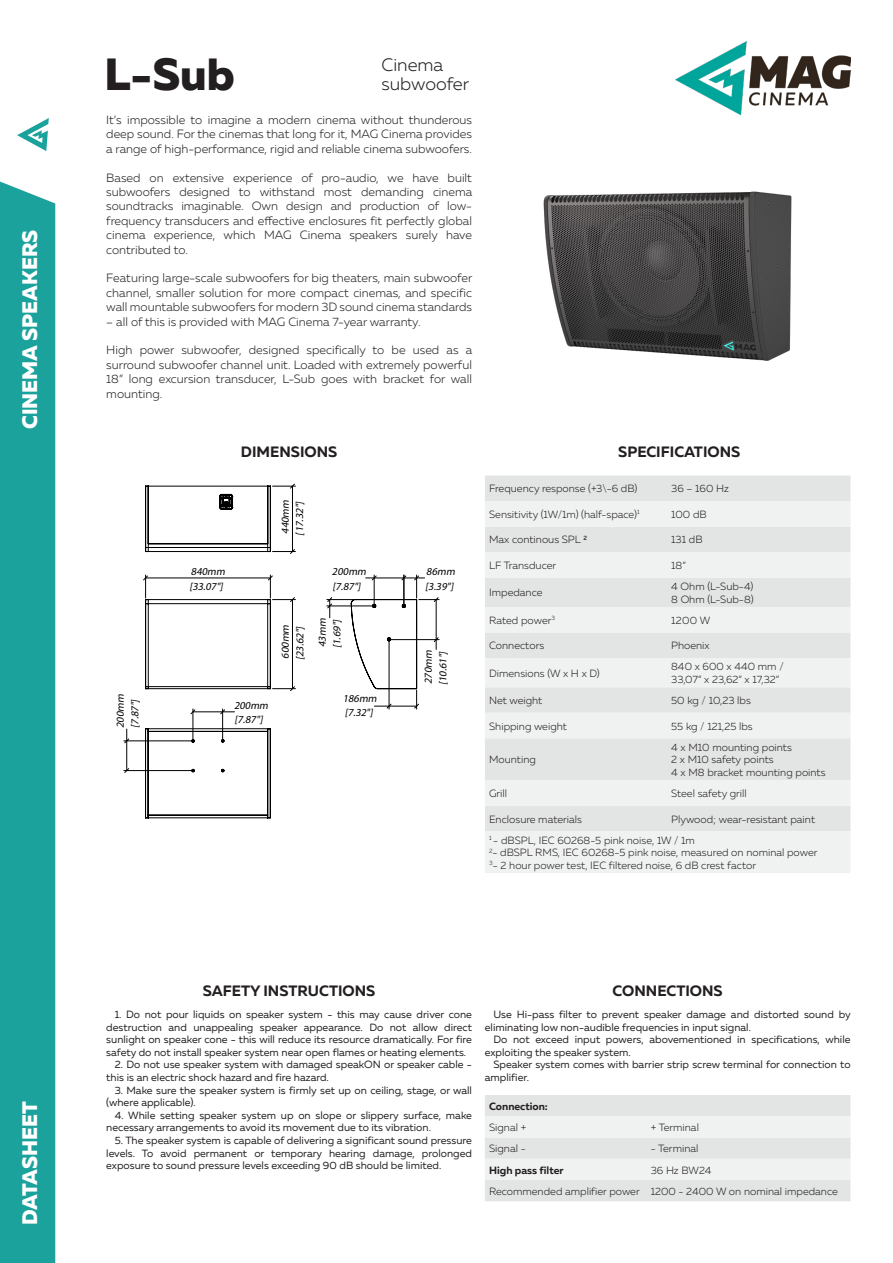
<style>
.page{position:relative;width:893px;height:1263px;background:#fff}
.page>*{position:absolute;margin:0;border:0;box-sizing:border-box;transform-origin:0 0}
.t1{font:800 45px "Muller";color:#231f20}
.t2{font:800 21px "Muller";color:#fff}
.t3{font:300 18px "Muller";color:#231f20}
.t4{font:700 15px "Muller";color:#231f20}
.t5{font:300 12px/14.4px "Muller";color:#231f20;text-align:justify}
.t6{font:italic 10.65px/14.5px "Myriad Pro";color:#000}
.t7{font:10.5px/12.6px "Muller";color:#231f20}
.table_main{font:300 10.5px/12.6px "Muller";color:#231f20}
.t8{font:700 10.5px "Muller";color:#231f20}
</style>
<div class="page">
<div style="left:0;top:181px;width:55px;height:1082px;background:#1ca29c"></div>
<svg style="left:17px;top:118px;width:32px;height:33px"></svg>
<img style="left:675px;top:41px;width:175px;height:74px">
<img style="left:543px;top:191px;width:249px;height:170px">
<hr style="left:146px;top:578px;width:124px;height:1px;background:#000">
<hr style="left:292px;top:600px;width:1px;height:89px;background:#000">
<hr style="left:148px;top:604px;width:1px;height:83px;background:#000">
<hr style="left:267px;top:604px;width:1px;height:83px;background:#000">
<hr style="left:146px;top:603px;width:124px;height:1px;background:#000">
<hr style="left:146px;top:599px;width:124px;height:1px;background:#000">
<hr style="left:146px;top:686px;width:124px;height:1px;background:#000">
<hr style="left:145px;top:604px;width:1px;height:83px;background:#000">
<hr style="left:270px;top:604px;width:1px;height:83px;background:#000">
<hr style="left:146px;top:688px;width:124px;height:1px;background:#000">
<svg style="left:145px;top:728px;width:126px;height:90px"></svg>
<hr style="left:193px;top:711px;width:30px;height:1px;background:#000">
<hr style="left:222px;top:709px;width:1px;height:30px;background:#000">
<hr style="left:193px;top:709px;width:1px;height:30px;background:#000">
<hr style="left:124px;top:741px;width:68px;height:1px;background:#000">
<hr style="left:124px;top:770px;width:68px;height:1px;background:#000">
<svg style="left:191px;top:709px;width:4px;height:5px"></svg>
<svg style="left:220px;top:709px;width:15px;height:5px"></svg>
<svg style="left:124px;top:729px;width:5px;height:44px"></svg>
<svg style="left:143px;top:575px;width:6px;height:29px"></svg>
<svg style="left:267px;top:575px;width:28px;height:29px"></svg>
<svg style="left:267px;top:686px;width:28px;height:5px"></svg>
<svg style="left:327px;top:575px;width:112px;height:134px"></svg>
<svg style="left:145px;top:484px;width:150px;height:70px"></svg>
<svg style="left:485px;top:1095px;width:365px;height:106px"></svg>
<div style="left:485px;top:476px;width:365px;height:25px;background:#e3e5e5"></div>
<svg style="left:485px;top:501px;width:365px;height:372px;fill:#f0f2f2"></svg>
<h2 class="t2" style="left:16px;top:429px;width:201px;rotate:-90deg">CINEMA SPEAKERS</h2>
<h2 class="t2" style="left:16px;top:1225px;width:125px;rotate:-90deg">DATASHEET</h2>
<p class="t1" style="left:104px;top:46px;width:132px">L-Sub</p>
<p class="t3" style="left:381px;top:53px;width:63px">Cinema</p>
<p class="t3" style="left:381px;top:73px;width:89px">subwoofer</p>
<p class="t5" style="left:106px;top:112px;width:367px">It’s impossible to imagine a modern cinema without thunderous deep sound. For the cinemas that long for it, MAG Cinema provides a range of high-performance, rigid and reliable cinema subwoofers.</p>
<p class="t5" style="left:106px;top:170px;width:367px">Based on extensive experience of pro-audio, we have built subwoofers designed to withstand most demanding cinema soundtracks imaginable. Own design and production of low&shy;frequency transducers and effective enclosures fit perfectly global cinema experience, which MAG Cinema speakers surely have contributed to.</p>
<p class="t5" style="left:106px;top:271px;width:367px">Featuring large-scale subwoofers for big theaters, main subwoofer channel, smaller solution for more compact cinemas, and specific wall mountable subwoofers for modern 3D sound cinema standards</p>
<p class="t5" style="left:106px;top:314px;width:316px">– all of this is provided with MAG Cinema 7-year warranty.</p>
<p class="t5" style="left:106px;top:343px;width:367px">High power subwoofer, designed specifically to be used as a surround subwoofer channel unit. Loaded with extremely powerful 18” long excursion transducer, L-Sub goes with bracket for wall mounting.</p>
<p class="t6" style="left:113px;top:728px;width:38px;rotate:-90deg">200mm [7.87"]</p>
<p class="t4" style="left:241px;top:442px;width:98px">DIMENSIONS</p>
<p class="t4" style="left:618px;top:442px;width:124px">SPECIFICATIONS</p>
<p class="t6" style="left:189px;top:564px;width:39px">840mm [33.07"]</p>
<p class="t6" style="left:278px;top:535px;width:39px;rotate:-90deg">440mm [17.32"]</p>
<p class="t6" style="left:278px;top:660px;width:39px;rotate:-90deg">600mm [23.62"]</p>
<p class="t6" style="left:234px;top:697px;width:38px">200mm [7.87"]</p>
<p class="t6" style="left:332px;top:564px;width:38px">200mm [7.87"]</p>
<p class="t6" style="left:315px;top:648px;width:33px;rotate:-90deg">43mm [1.69"]</p>
<p class="t6" style="left:343px;top:691px;width:38px">186mm [7.32"]</p>
<p class="t6" style="left:425px;top:564px;width:33px">86mm [3.39"]</p>
<p class="t6" style="left:421px;top:685px;width:39px;rotate:-90deg">270mm [10.61"]</p>
<p class="table_main" style="left:489px;top:482px;width:150px">Frequency response (+3\-6 dB)</p>
<p class="table_main" style="left:671px;top:482px;width:59px">36 – 160 Hz</p>
<p class="table_main" style="left:489px;top:508px;width:152px">Sensitivity (1W/1m) (half-space)<sup>1</sup></p>
<p class="table_main" style="left:671px;top:508px;width:37px">100 dB</p>
<p class="table_main" style="left:489px;top:533px;width:99px">Max continous SPL <sup>2</sup></p>
<p class="table_main" style="left:671px;top:533px;width:33px">131 dB</p>
<p class="table_main" style="left:489px;top:559px;width:69px">LF Transducer</p>
<p class="table_main" style="left:671px;top:559px;width:16px">18”</p>
<p class="table_main" style="left:489px;top:586px;width:55px">Impedance</p>
<p class="table_main" style="left:671px;top:580px;width:84px">4 Ohm (L-Sub-4)</p>
<p class="table_main" style="left:671px;top:593px;width:84px">8 Ohm (L-Sub-8)</p>
<p class="table_main" style="left:489px;top:614px;width:67px">Rated power<sup>3</sup></p>
<p class="table_main" style="left:671px;top:614px;width:41px">1200 W</p>
<p class="table_main" style="left:489px;top:639px;width:57px">Connectors</p>
<p class="table_main" style="left:671px;top:639px;width:40px">Phoenix</p>
<p class="table_main" style="left:489px;top:667px;width:112px">Dimensions (W x H x D)</p>
<p class="table_main" style="left:671px;top:660px;width:114px">840 x 600 x 440 mm /<br>33,07” x 23,62” x 17,32”</p>
<p class="table_main" style="left:489px;top:694px;width:55px">Net weight</p>
<p class="table_main" style="left:671px;top:694px;width:81px">50 kg / 10,23 lbs</p>
<p class="table_main" style="left:489px;top:719px;width:79px">Shipping weight</p>
<p class="table_main" style="left:671px;top:719px;width:83px">55 kg / 121,25 lbs</p>
<p class="table_main" style="left:489px;top:753px;width:48px">Mounting</p>
<p class="table_main" style="left:671px;top:741px;width:122px">4 x M10 mounting points</p>
<p class="table_main" style="left:671px;top:753px;width:104px">2 x M10 safety points</p>
<p class="table_main" style="left:671px;top:766px;width:156px">4 x M8 bracket mounting points</p>
<p class="table_main" style="left:489px;top:787px;width:19px">Grill</p>
<p class="table_main" style="left:671px;top:787px;width:77px">Steel safety grill</p>
<p class="table_main" style="left:489px;top:812px;width:94px">Enclosure materials</p>
<p class="table_main" style="left:671px;top:812px;width:145px">Plywood; wear-resistant paint</p>
<p class="table_main" style="left:489px;top:834px;width:207px"><sup>1</sup> - dBSPL, IEC 60268-5 pink noise, 1W / 1m</p>
<p class="table_main" style="left:489px;top:846px;width:330px"><sup>2</sup>- dBSPL RMS, IEC 60268-5 pink noise, measured on nominal power</p>
<p class="table_main" style="left:489px;top:859px;width:268px"><sup>3</sup>- 2 hour power test, IEC filtered noise, 6 dB crest factor</p>
<p class="t4" style="left:203px;top:981px;width:174px">SAFETY INSTRUCTIONS</p>
<p class="t7" style="left:106px;top:1008px;width:367px;text-align:justify;text-indent:9px">1. Do not pour liquids on speaker system - this may cause driver cone destruction and unappealing speaker appearance. Do not allow direct sunlight on speaker cone - this will reduce its resource dramatically. For fire safety do not install speaker system near open flames or heating elements.</p>
<p class="t7" style="left:106px;top:1058px;width:367px;text-indent:9px">2. Do not use speaker system with damaged speakON or speaker cable - this is an electric shock hazard and fire hazard.</p>
<p class="t7" style="left:106px;top:1083px;width:367px;text-indent:9px">3. Make sure the speaker system is firmly set up on ceiling, stage, or wall (where applicable).</p>
<p class="t7" style="left:106px;top:1109px;width:367px;text-indent:9px">4. While setting speaker system up on slope or slippery surface, make necessary arrangements to avoid its movement due to its vibration.</p>
<p class="t7" style="left:106px;top:1134px;width:367px;text-align:justify;text-indent:9px">5. The speaker system is capable of delivering a significant sound pressure levels. To avoid permanent or temporary hearing damage, prolonged exposure to sound pressure levels exceeding 90 dB should be limited.</p>
<p class="t4" style="left:613px;top:981px;width:112px">CONNECTIONS</p>
<p class="t7" style="left:485px;top:1008px;width:367px;text-indent:9px">Use Hi-pass filter to prevent speaker damage and distorted sound by eliminating low non-audible frequencies in input signal.</p>
<p class="t7" style="left:485px;top:1033px;width:367px;text-indent:9px">Do not exceed input powers, abovementioned in specifications, while exploiting the speaker system.</p>
<p class="t7" style="left:485px;top:1058px;width:367px;text-indent:9px">Speaker system comes with barrier strip screw terminal for connection to amplifier.</p>
<p class="t8" style="left:489px;top:1099px;width:60px">Connection:</p>
<p class="table_main" style="left:489px;top:1121px;width:39px">Signal +</p>
<p class="table_main" style="left:651px;top:1121px;width:50px">+ Terminal</p>
<p class="table_main" style="left:489px;top:1142px;width:38px">Signal -</p>
<p class="table_main" style="left:651px;top:1142px;width:49px">- Terminal</p>
<p class="t8" style="left:489px;top:1163px;width:76px">High pass filter</p>
<p class="table_main" style="left:651px;top:1163px;width:62px">36 Hz BW24</p>
<p class="table_main" style="left:489px;top:1185px;width:152px">Recommended amplifier power</p>
<p class="table_main" style="left:651px;top:1185px;width:189px">1200 - 2400 W on nominal impedance</p>
</div>
